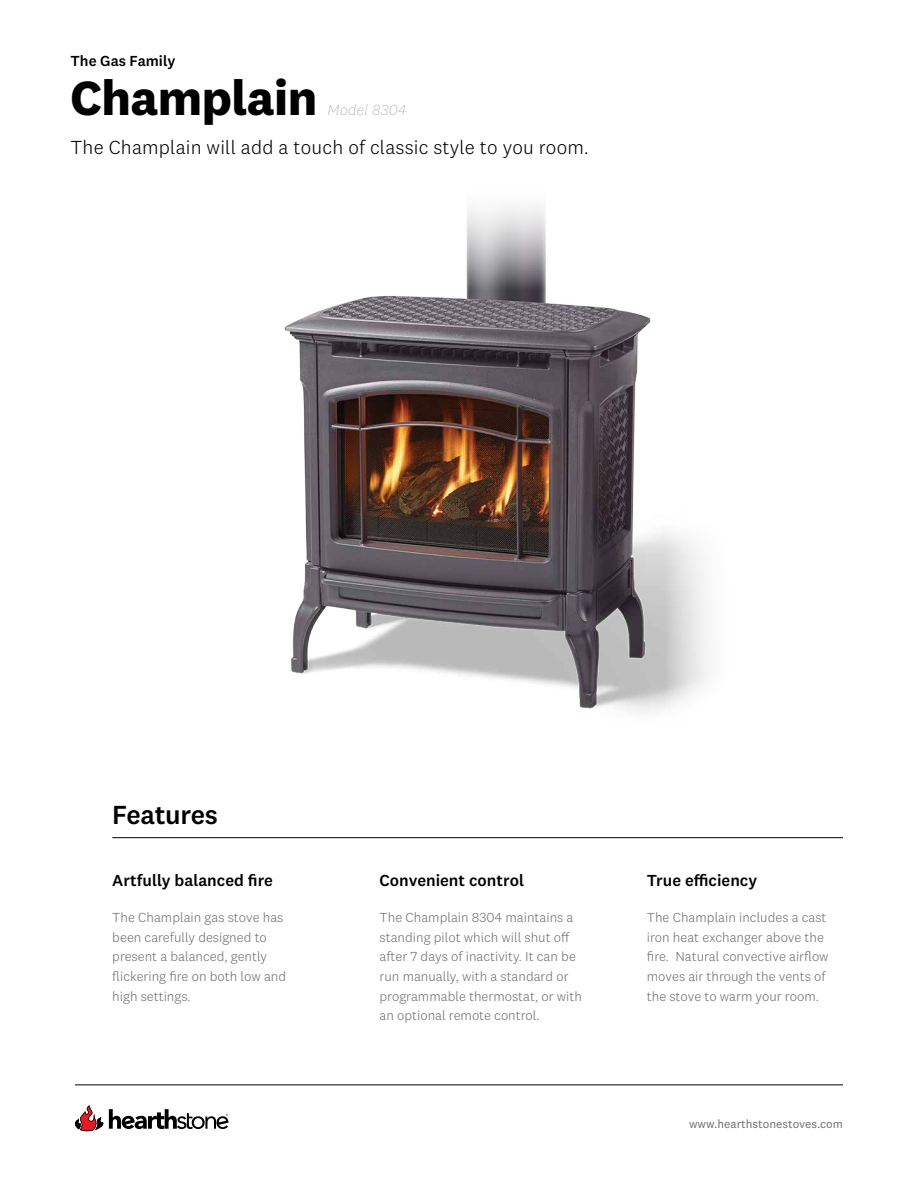
<style>
.page{position:relative;width:918px;height:1188px;background:#fff}
.page>*{position:absolute;margin:0;border:0;box-sizing:border-box;transform-origin:0 0}
.t1{font:700 49.8px "National 2";letter-spacing:-.01em;color:#000}
.t2{font:500 27.15px "National 2";letter-spacing:-.015em;color:#000}
.t3{font:300 19.65px "National 2";letter-spacing:.01em;color:#000}
.t4{font:500 16.65px "National 2";color:#000}
.t5{font:500 15.15px "National 2";color:#000}
.t6{font:italic 200 15.15px "National 2";letter-spacing:.03em;color:#a5a7aa}
.t7{font:300 13.5px/19.6px "National 2";color:#6d6e71}
.t8{font:12px "National 2";color:#6d6e71}
</style>
<div class="page">
<hr style="left:75px;top:1084px;width:768px;height:1px;background:#000">
<svg style="left:75px;top:1105px;width:28px;height:26px"></svg>
<svg style="left:109px;top:1109px;width:119px;height:20px"></svg>
<hr style="left:112px;top:837px;width:731px;height:1px;background:#000">
<img style="left:284px;top:207px;width:424px;height:505px">
<p class="t5" style="left:71px;top:52px;width:106px">The Gas Family</p>
<h1 class="t1" style="left:71px;top:67px;width:248px">Champlain</h1>
<p class="t6" style="left:327px;top:101px;width:81px">Model 8304</p>
<h3 class="t3" style="left:71px;top:136px;width:520px">The Champlain will add a touch of classic style to you room.</h3>
<h2 class="t2" style="left:112px;top:798px;width:107px">Features</h2>
<p class="t4" style="left:112px;top:870px;width:162px">Artfully balanced fire</p>
<p class="t4" style="left:380px;top:870px;width:146px">Convenient control</p>
<p class="t4" style="left:647px;top:870px;width:112px">True efficiency</p>
<p class="t7" style="left:112px;top:908px;width:175px">The Champlain gas stove has been carefully designed to present a balanced, gently flickering fire on both low and high settings.</p>
<p class="t7" style="left:380px;top:908px;width:204px">The Champlain 8304 maintains a standing pilot which will shut off after 7 days of inactivity. It can be run manually, with a standard or programmable thermostat, or with an optional remote control.</p>
<p class="t7" style="left:647px;top:908px;width:183px">The Champlain includes a cast iron heat exchanger above the fire. Natural convective airflow moves air through the vents of the stove to warm your room.</p>
<p class="t8" style="left:689px;top:1117px;width:155px">www.hearthstonestoves.com</p>
</div>
